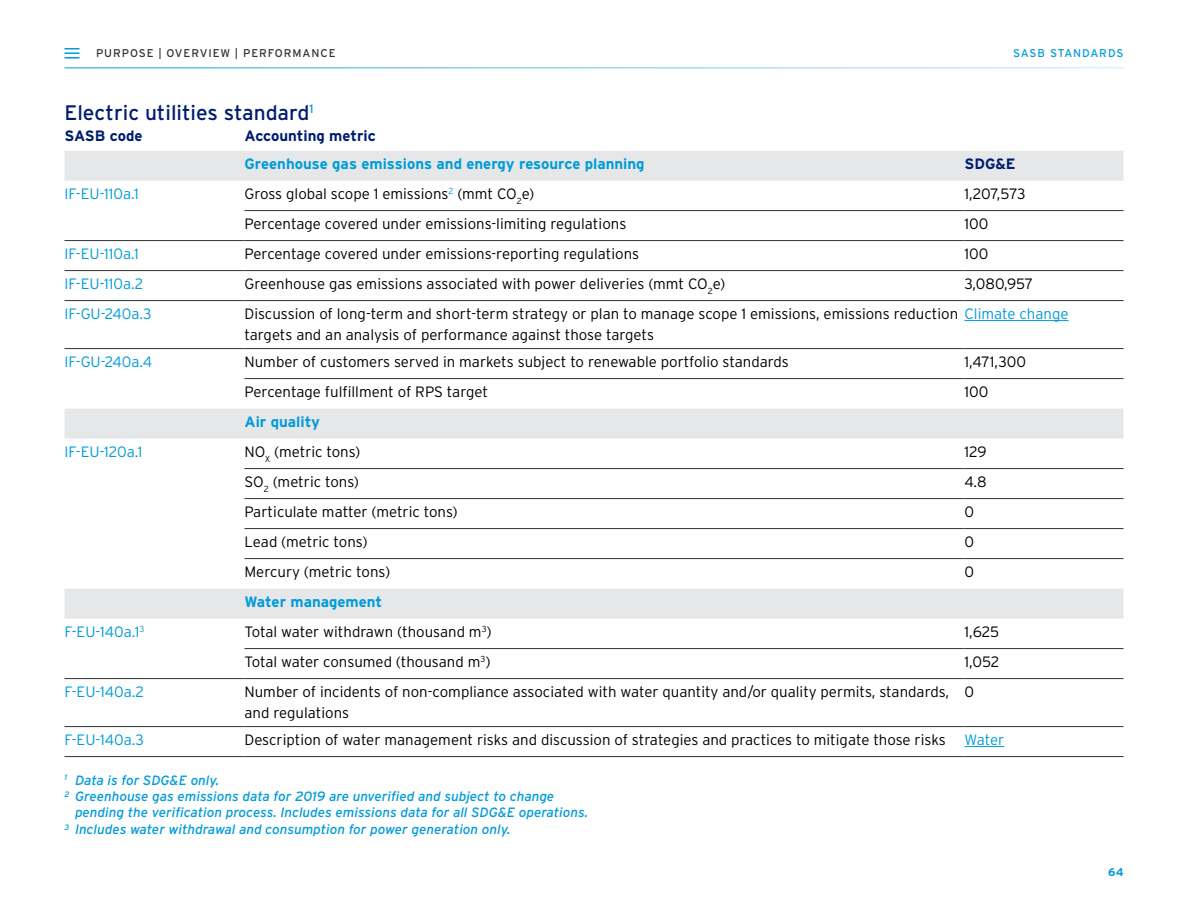
<style>
.page{position:relative;width:1188px;height:918px;background:#fff}
.page>*{position:absolute;margin:0;border:0;box-sizing:border-box;transform-origin:0 0}
.t1{font:21px "Interstate";color:#001c71}
.t2{font:300 15px/21px "Interstate";color:#000}
.t3{font:300 15px "Interstate";color:#009bda}
.t4{font:700 15px "Interstate";color:#009bda}
.t5{font:700 15px "Interstate";color:#001c71}
.t6{font:italic 13.5px "Interstate";color:#009bda}
.t7{font:11.25px "Interstate";letter-spacing:.08em;color:#333}
.t8{font:11.25px "Interstate";letter-spacing:.07em;color:#009bda}
.t9{font:700 11.25px "Interstate";color:#009bda}
.s1{color:#009bda}
</style>
<div class="page">
<svg style="left:64px;top:151px;width:1060px;height:468px"></svg>
<hr style="left:244px;top:210px;width:720px;height:1px;background:#333">
<hr style="left:964px;top:210px;width:160px;height:1px;background:#333">
<hr style="left:64px;top:240px;width:180px;height:1px;background:#333">
<hr style="left:244px;top:240px;width:720px;height:1px;background:#333">
<hr style="left:964px;top:240px;width:160px;height:1px;background:#333">
<hr style="left:64px;top:270px;width:180px;height:1px;background:#333">
<hr style="left:244px;top:270px;width:720px;height:1px;background:#333">
<hr style="left:964px;top:270px;width:160px;height:1px;background:#333">
<hr style="left:64px;top:300px;width:180px;height:1px;background:#333">
<hr style="left:244px;top:300px;width:720px;height:1px;background:#333">
<hr style="left:964px;top:300px;width:160px;height:1px;background:#333">
<hr style="left:64px;top:348px;width:180px;height:1px;background:#333">
<hr style="left:244px;top:348px;width:720px;height:1px;background:#333">
<hr style="left:964px;top:348px;width:160px;height:1px;background:#333">
<hr style="left:244px;top:378px;width:720px;height:1px;background:#333">
<hr style="left:964px;top:378px;width:160px;height:1px;background:#333">
<hr style="left:244px;top:468px;width:720px;height:1px;background:#333">
<hr style="left:244px;top:498px;width:720px;height:1px;background:#333">
<hr style="left:244px;top:528px;width:720px;height:1px;background:#333">
<hr style="left:964px;top:468px;width:160px;height:1px;background:#333">
<hr style="left:964px;top:498px;width:160px;height:1px;background:#333">
<hr style="left:964px;top:528px;width:160px;height:1px;background:#333">
<hr style="left:244px;top:558px;width:720px;height:1px;background:#333">
<hr style="left:964px;top:558px;width:160px;height:1px;background:#333">
<hr style="left:244px;top:648px;width:720px;height:1px;background:#333">
<hr style="left:64px;top:678px;width:180px;height:1px;background:#333">
<hr style="left:244px;top:678px;width:720px;height:1px;background:#333">
<hr style="left:964px;top:648px;width:160px;height:1px;background:#333">
<hr style="left:964px;top:678px;width:160px;height:1px;background:#333">
<hr style="left:64px;top:726px;width:180px;height:1px;background:#333">
<hr style="left:244px;top:726px;width:720px;height:1px;background:#333">
<hr style="left:64px;top:756px;width:180px;height:1px;background:#333">
<hr style="left:244px;top:756px;width:720px;height:1px;background:#333">
<hr style="left:964px;top:726px;width:160px;height:1px;background:#333">
<hr style="left:964px;top:756px;width:160px;height:1px;background:#333">
<hr style="left:964px;top:320px;width:105px;height:1px;background:#009bda">
<hr style="left:964px;top:746px;width:40px;height:1px;background:#009bda">
<svg style="left:64px;top:48px;width:16px;height:10px"></svg>
<p class="t7" style="left:96px;top:47px;width:241px">PURPOSE | OVERVIEW | PERFORMANCE</p>
<p class="t8" style="left:1013px;top:47px;width:112px">SASB STANDARDS</p>
<h1 class="t1" style="left:64px;top:101px;width:251px">Electric utilities standard<sup>1</sup></h1>
<p class="t5" style="left:64px;top:127px;width:80px">SASB code</p>
<p class="t5" style="left:244px;top:127px;width:133px">Accounting metric</p>
<p class="t4" style="left:244px;top:155px;width:402px">Greenhouse gas emissions and energy resource planning</p>
<p class="t5" style="left:964px;top:155px;width:53px">SDG&amp;E</p>
<p class="t3" style="left:64px;top:185px;width:76px">IF-EU-110a.1</p>
<p class="t2" style="left:244px;top:183px;width:292px">Gross global scope 1 emissions<sup>2</sup> (mmt CO<sub>2</sub>e)</p>
<p class="t2" style="left:965px;top:183px;width:63px">1,207,573</p>
<p class="t2" style="left:245px;top:213px;width:383px">Percentage covered under emissions-limiting regulations</p>
<p class="t2" style="left:965px;top:213px;width:25px">100</p>
<p class="t3" style="left:65px;top:245px;width:76px">IF-EU-110a.1</p>
<p class="t2" style="left:245px;top:243px;width:396px">Percentage covered under emissions-reporting regulations</p>
<p class="t2" style="left:965px;top:243px;width:25px">100</p>
<p class="t3" style="left:65px;top:275px;width:80px">IF-EU-110a.2</p>
<p class="t2" style="left:245px;top:273px;width:482px">Greenhouse gas emissions associated with power deliveries (mmt CO<sub>2</sub>e)</p>
<p class="t2" style="left:965px;top:273px;width:70px">3,080,957</p>
<p class="t3" style="left:65px;top:305px;width:89px">IF-GU-240a.3</p>
<p class="t2" style="left:245px;top:303px;width:826px">Discussion of long-term and short-term strategy or plan to manage scope 1 emissions, emissions reduction <span class="s1">Climate change </span>targets and an analysis of performance against those targets</p>
<p class="t3" style="left:64px;top:353px;width:89px">IF-GU-240a.4</p>
<p class="t2" style="left:244px;top:351px;width:546px">Number of customers served in markets subject to renewable portfolio standards</p>
<p class="t2" style="left:964px;top:351px;width:63px">1,471,300</p>
<p class="t2" style="left:244px;top:381px;width:245px">Percentage fulfillment of RPS target</p>
<p class="t2" style="left:964px;top:381px;width:25px">100</p>
<p class="t4" style="left:244px;top:413px;width:77px">Air quality</p>
<p class="t3" style="left:64px;top:443px;width:79px">IF-EU-120a.1</p>
<p class="t2" style="left:244px;top:441px;width:118px">NO<sub>X</sub> (metric tons)</p>
<p class="t2" style="left:965px;top:441px;width:24px">129</p>
<p class="t2" style="left:245px;top:471px;width:116px">SO<sub>2</sub> (metric tons)</p>
<p class="t2" style="left:964px;top:471px;width:24px">4.8</p>
<p class="t2" style="left:244px;top:501px;width:215px">Particulate matter (metric tons)</p>
<p class="t2" style="left:964px;top:501px;width:11px">0</p>
<p class="t2" style="left:244px;top:531px;width:125px">Lead (metric tons)</p>
<p class="t2" style="left:964px;top:531px;width:11px">0</p>
<p class="t2" style="left:244px;top:561px;width:147px">Mercury (metric tons)</p>
<p class="t2" style="left:964px;top:561px;width:11px">0</p>
<p class="t4" style="left:244px;top:593px;width:139px">Water management</p>
<p class="t3" style="left:64px;top:623px;width:81px">F-EU-140a.1<sup>3</sup></p>
<p class="t2" style="left:244px;top:621px;width:249px">Total water withdrawn (thousand m<sup>3</sup>)</p>
<p class="t2" style="left:965px;top:621px;width:36px">1,625</p>
<p class="t2" style="left:245px;top:651px;width:248px">Total water consumed (thousand m<sup>3</sup>)</p>
<p class="t2" style="left:965px;top:651px;width:36px">1,052</p>
<p class="t3" style="left:65px;top:683px;width:81px">F-EU-140a.2</p>
<p class="t2" style="left:245px;top:681px;width:706px">Number of incidents of non-compliance associated with water quantity and/or quality permits, standards, and regulations</p>
<p class="t2" style="left:965px;top:681px;width:11px">0</p>
<p class="t3" style="left:65px;top:731px;width:81px">F-EU-140a.3</p>
<p class="t2" style="left:245px;top:729px;width:761px">Description of water management risks and discussion of strategies and practices to mitigate those risks <span class="s1">Water</span></p>
<p class="t6" style="left:64px;top:772px;width:156px"><sup>1</sup> Data is for SDG&amp;E only.</p>
<p class="t6" style="left:64px;top:789px;width:491px"><sup>2</sup> Greenhouse gas emissions data for 2019 are unverified and subject to change</p>
<p class="t6" style="left:75px;top:805px;width:515px">pending the verification process. Includes emissions data for all SDG&amp;E operations.</p>
<p class="t6" style="left:64px;top:822px;width:447px"><sup>3</sup> Includes water withdrawal and consumption for power generation only.</p>
<p class="t9" style="left:1108px;top:866px;width:17px">64</p>
</div>
